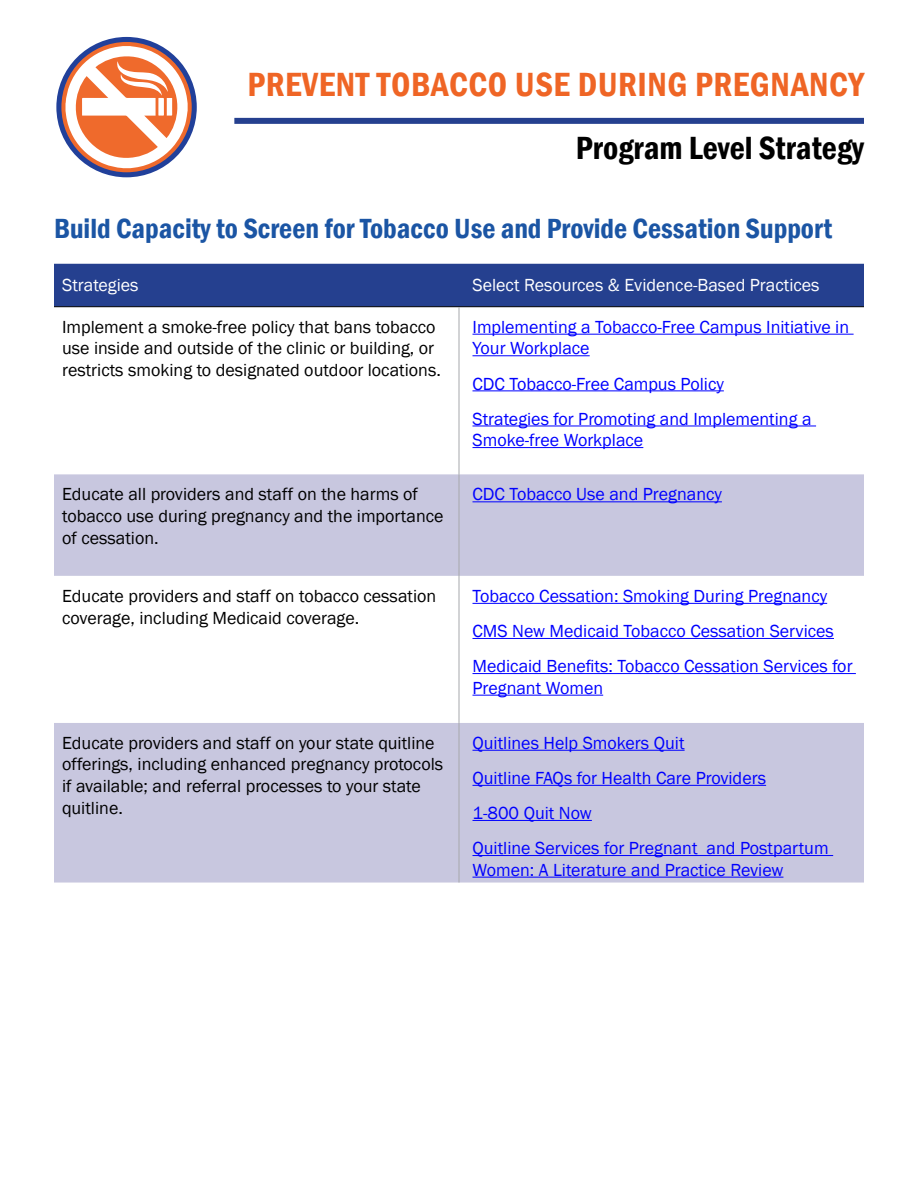
<style>
.page{position:relative;width:918px;height:1188px;background:#fff}
.page>*{position:absolute;margin:0;border:0;box-sizing:border-box;transform-origin:0 0}
.t1{font:600 condensed 34.5px "Franklin Gothic";letter-spacing:.015em;color:#ef6525}
.t2{font:600 condensed 33px "Franklin Gothic";color:#000}
.table_headings{font:600 condensed 28.5px "Franklin Gothic";color:#1b55a4}
.hyperlinks{font:18px/21.6px "Franklin Gothic";color:#00f}
.t3{font:18px/21.6px "Franklin Gothic";color:#000}
.t4{font:18px "Franklin Gothic";color:#fff}
</style>
<div class="page">
<div style="left:54px;top:264px;width:810px;height:42px;background:#25408f"></div>
<div style="left:54px;top:474px;width:810px;height:409px;background:#c8c7df"></div>
<svg style="left:54px;top:576px;width:810px;height:147px"></svg>
<hr style="left:54px;top:306px;width:405px;height:1px;background:#000">
<hr style="left:459px;top:306px;width:405px;height:1px;background:#000">
<hr style="left:459px;top:307px;width:1px;height:167px;background:#a7a9ac">
<hr style="left:459px;top:474px;width:1px;height:102px;background:#a7a9ac">
<hr style="left:459px;top:576px;width:1px;height:147px;background:#a7a9ac">
<hr style="left:459px;top:723px;width:1px;height:160px;background:#a7a9ac">
<hr style="left:472px;top:334px;width:382px;height:1px;background:#00f">
<hr style="left:472px;top:355px;width:118px;height:1px;background:#00f">
<hr style="left:472px;top:390px;width:252px;height:1px;background:#00f">
<hr style="left:472px;top:426px;width:344px;height:1px;background:#00f">
<hr style="left:472px;top:447px;width:171px;height:1px;background:#00f">
<hr style="left:472px;top:501px;width:250px;height:1px;background:#00f">
<hr style="left:472px;top:603px;width:355px;height:1px;background:#00f">
<hr style="left:472px;top:638px;width:362px;height:1px;background:#00f">
<hr style="left:472px;top:673px;width:384px;height:1px;background:#00f">
<hr style="left:472px;top:695px;width:131px;height:1px;background:#00f">
<hr style="left:472px;top:750px;width:213px;height:1px;background:#00f">
<hr style="left:472px;top:785px;width:294px;height:1px;background:#00f">
<hr style="left:472px;top:820px;width:120px;height:1px;background:#00f">
<hr style="left:472px;top:855px;width:361px;height:1px;background:#00f">
<hr style="left:472px;top:877px;width:311px;height:1px;background:#00f">
<svg style="left:59px;top:39px;width:135px;height:136px"></svg>
<div style="left:56px;top:37px;width:141px;height:140px;border:5px solid #21409a;border-radius:50%"></div>
<svg style="left:66px;top:46px;width:122px;height:122px"></svg>
<div style="left:234px;top:118px;width:630px;height:6px;background:#25408f"></div>
<p class="t1" style="left:248px;top:62px;width:618px">PREVENT TOBACCO USE DURING PREGNANCY</p>
<p class="t2" style="left:576px;top:126px;width:290px">Program Level Strategy</p>
<p class="table_headings" style="left:54px;top:210px;width:780px">Build Capacity to Screen for Tobacco Use and Provide Cessation Support</p>
<p class="t4" style="left:62px;top:274px;width:78px">Strategies</p>
<p class="t4" style="left:472px;top:274px;width:349px">Select Resources &amp; Evidence-Based Practices</p>
<p class="t3" style="left:62px;top:316px;width:380px">Implement a smoke-free policy that bans tobacco use inside and outside of the clinic or building, or restricts smoking to designated outdoor locations.</p>
<p class="hyperlinks" style="left:472px;top:316px;width:378px">Implementing a Tobacco-Free Campus Initiative in<br>Your Workplace</p>
<p class="hyperlinks" style="left:472px;top:373px;width:253px">CDC Tobacco-Free Campus Policy</p>
<p class="hyperlinks" style="left:472px;top:408px;width:341px">Strategies for Promoting and Implementing a<br>Smoke-free Workplace</p>
<p class="t3" style="left:62px;top:484px;width:383px">Educate all providers and staff on the harms of tobacco use during pregnancy and the importance of cessation.</p>
<p class="hyperlinks" style="left:472px;top:484px;width:251px">CDC Tobacco Use and Pregnancy</p>
<p class="t3" style="left:62px;top:586px;width:376px">Educate providers and staff on tobacco cessation coverage, including Medicaid coverage.</p>
<p class="hyperlinks" style="left:472px;top:586px;width:356px">Tobacco Cessation: Smoking During Pregnancy</p>
<p class="hyperlinks" style="left:472px;top:621px;width:363px">CMS New Medicaid Tobacco Cessation Services</p>
<p class="hyperlinks" style="left:472px;top:656px;width:382px">Medicaid Benefits: Tobacco Cessation Services for<br>Pregnant Women</p>
<p class="t3" style="left:62px;top:732px;width:383px">Educate providers and staff on your state quitline offerings, including enhanced pregnancy protocols if available; and referral processes to your state quitline.</p>
<p class="hyperlinks" style="left:472px;top:732px;width:214px">Quitlines Help Smokers Quit</p>
<p class="hyperlinks" style="left:472px;top:768px;width:295px">Quitline FAQs for Health Care Providers</p>
<p class="hyperlinks" style="left:472px;top:803px;width:121px">1-800 Quit Now</p>
<p class="hyperlinks" style="left:472px;top:838px;width:358px">Quitline Services for Pregnant and Postpartum<br>Women: A Literature and Practice Review</p>
</div>
